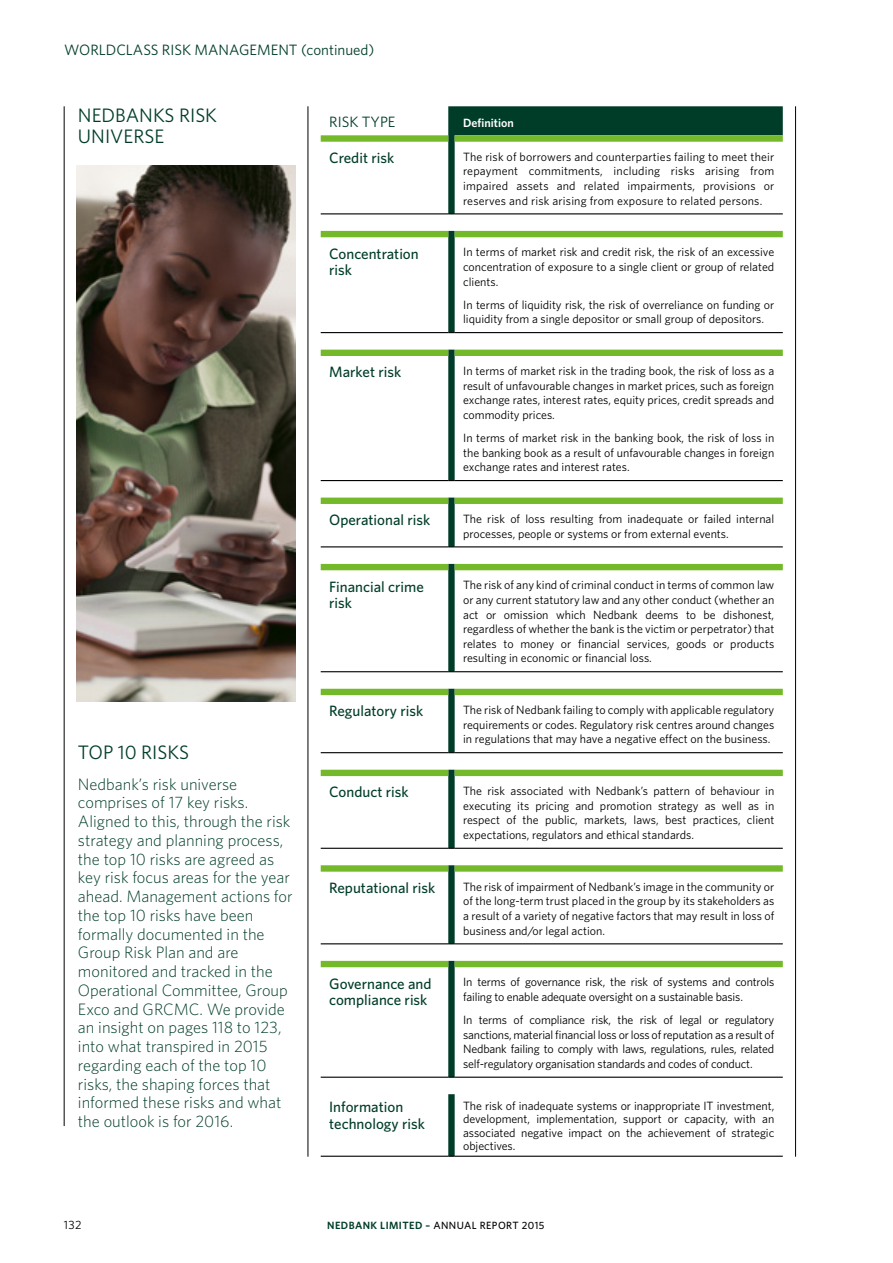
<style>
.page{position:relative;width:893px;height:1263px;background:#fff}
.page>*{position:absolute;margin:0;border:0;box-sizing:border-box;transform-origin:0 0}
.t1{font:19.5px/21px "Whitney";color:#003d29}
.t2{font:300 16.5px/18.8px "Whitney";color:#003d29}
.t3{font:500 15px/16.5px "Whitney";color:#003d29}
.t4{font:15px "Whitney";color:#003d29}
.t5{font:12px/14.7px "Whitney";color:#000;text-align:justify}
.t6{font:600 12px "Whitney";color:#fff}
.t7{font:500 10.5px "Whitney";letter-spacing:.04em;color:#000}
.s1{font-weight:600;color:#003d29}
</style>
<div class="page">
<hr style="left:64px;top:106px;width:1px;height:1020px;background:#000">
<svg style="left:448px;top:106px;width:335px;height:1050px"></svg>
<svg style="left:321px;top:135px;width:462px;height:832px"></svg>
<hr style="left:321px;top:213px;width:127px;height:1px;background:#000">
<hr style="left:455px;top:213px;width:328px;height:1px;background:#000">
<hr style="left:321px;top:332px;width:127px;height:1px;background:#000">
<hr style="left:455px;top:332px;width:328px;height:1px;background:#000">
<hr style="left:321px;top:480px;width:127px;height:1px;background:#000">
<hr style="left:455px;top:480px;width:328px;height:1px;background:#000">
<hr style="left:321px;top:546px;width:127px;height:1px;background:#000">
<hr style="left:455px;top:546px;width:328px;height:1px;background:#000">
<hr style="left:321px;top:671px;width:127px;height:1px;background:#000">
<hr style="left:455px;top:671px;width:328px;height:1px;background:#000">
<hr style="left:321px;top:752px;width:127px;height:1px;background:#000">
<hr style="left:455px;top:752px;width:328px;height:1px;background:#000">
<hr style="left:321px;top:848px;width:127px;height:1px;background:#000">
<hr style="left:455px;top:848px;width:328px;height:1px;background:#000">
<hr style="left:321px;top:943px;width:127px;height:1px;background:#000">
<hr style="left:455px;top:943px;width:328px;height:1px;background:#000">
<hr style="left:321px;top:1076px;width:127px;height:2px;background:#000">
<svg style="left:448px;top:1076px;width:7px;height:2px"></svg>
<hr style="left:455px;top:1076px;width:328px;height:2px;background:#000">
<hr style="left:321px;top:1156px;width:127px;height:1px;background:#000">
<hr style="left:455px;top:1156px;width:328px;height:1px;background:#000">
<hr style="left:308px;top:106px;width:1px;height:1051px;background:#000">
<img style="left:77px;top:166px;width:218px;height:535px">
<hr style="left:795px;top:106px;width:1px;height:1051px;background:#000">
<p class="t4" style="left:64px;top:39px;width:312px">WORLDCLASS risk MANAGement (continued)</p>
<h1 class="t1" style="left:78px;top:104px;width:141px;text-indent:75px">ks Risk<br>Universe</h1>
<h1 class="t1" style="left:78px;top:104px;width:37px">Nedban</h1>
<h1 class="t1" style="left:78px;top:742px;width:110px">Top 10 Risks</h1>
<p class="t2" style="left:78px;top:774px;width:216px">Nedbank’s risk universe comprises of 17 key risks.<br>Aligned to this, through the risk strategy and planning process, the top 10 risks are agreed as key risk focus areas for the year ahead. Management actions for the top 10 risks have been formally documented in the<br>Group Risk Plan and are monitored and tracked in the<br>Operational Committee, Group<br>Exco and GRCMC. We provide an insight on pages 118 to 123, into what transpired in 2015 regarding each of the top 10 risks, the shaping forces that informed these risks and what the outlook is for 2016.</p>
<p class="t4" style="left:329px;top:112px;width:68px">Risk type</p>
<p class="t6" style="left:463px;top:115px;width:52px">DEFINITION</p>
<p class="t3" style="left:329px;top:149px;width:66px">Credit risk</p>
<p class="t5" style="left:463px;top:149px;width:313px">The risk of borrowers and counterparties failing to meet their repayment commitments, including risks arising from impaired assets and related impairments, provisions or reserves and risk arising from exposure to related persons.</p>
<p class="t3" style="left:329px;top:245px;width:91px">Concentration risk</p>
<p class="t5" style="left:463px;top:244px;width:313px">I n terms of market risk and credit risk, the risk of an excessive concentration of exposure to a single client or group of related clients.</p>
<p class="t5" style="left:463px;top:297px;width:313px">I n terms of liquidity risk, the risk of overreliance on funding or liquidity from a single depositor or small group of depositors.</p>
<p class="t3" style="left:329px;top:364px;width:74px">Market risk</p>
<p class="t5" style="left:463px;top:363px;width:313px">I n terms of market risk in the trading book, the risk of loss as a result of unfavourable changes in market prices, such as foreign exchange rates, interest rates, equity prices, credit spreads and commodity prices.</p>
<p class="t5" style="left:463px;top:430px;width:313px">I n terms of market risk in the banking book, the risk of loss in the banking book as a result of unfavourable changes in foreign exchange rates and interest rates.</p>
<p class="t3" style="left:329px;top:512px;width:103px">Operational risk</p>
<p class="t5" style="left:463px;top:511px;width:313px">The risk of loss resulting from inadequate or failed internal processes, people or systems or from external events.</p>
<p class="t3" style="left:329px;top:578px;width:96px">Financial crime risk</p>
<p class="t5" style="left:463px;top:577px;width:313px">The risk of any kind of criminal conduct in terms of common law or any current statutory law and any other conduct (whether an act or omission which Nedbank deems to be dishonest, regardless of whether the bank is the victim or perpetrator) that relates to money or financial services, goods or products resulting in economic or financial loss.</p>
<p class="t3" style="left:329px;top:703px;width:96px">Regulatory risk</p>
<p class="t5" style="left:463px;top:702px;width:313px">The risk of Nedbank failing to comply with applicable regulatory requirements or codes. Regulatory risk centres around changes in regulations that may have a negative effect on the business.</p>
<p class="t3" style="left:329px;top:784px;width:81px">Conduct risk</p>
<p class="t5" style="left:463px;top:783px;width:313px">The risk associated with Nedbank’s pattern of behaviour in executing its pricing and promotion strategy as well as in respect of the public, markets, laws, best practices, client expectations, regulators and ethical standards.</p>
<p class="t3" style="left:329px;top:879px;width:108px">Reputational risk</p>
<p class="t5" style="left:463px;top:879px;width:313px">The risk of impairment of Nedbank’s image in the community or of the long-term trust placed in the group by its stakeholders as a result of a variety of negative factors that may result in loss of business and/or legal action.</p>
<p class="t3" style="left:329px;top:975px;width:104px">Governance and compliance risk</p>
<p class="t5" style="left:463px;top:974px;width:313px">I n terms of governance risk, the risk of systems and controls failing to enable adequate oversight on a sustainable basis.</p>
<p class="t5" style="left:463px;top:1012px;width:313px">I n terms of compliance risk, the risk of legal or regulatory sanctions, material financial loss or loss of reputation as a result of Nedbank failing to comply with laws, regulations, rules, related self-regulatory organisation standards and codes of conduct.</p>
<p class="t3" style="left:329px;top:1098px;width:97px">Information technology risk</p>
<p class="t5" style="left:463px;top:1098px;width:313px;line-height:13.5px">The risk of inadequate systems or inappropriate IT investment, development, implementation, support or capacity, with an associated negative impact on the achievement of strategic objectives.</p>
<p class="t5" style="left:64px;top:1217px;width:19px">132</p>
<p class="t7" style="left:327px;top:1218px;width:219px"><span class="s1">NEDBAN K LIMITED –</span> ANNUAL report 2015</p>
</div>
